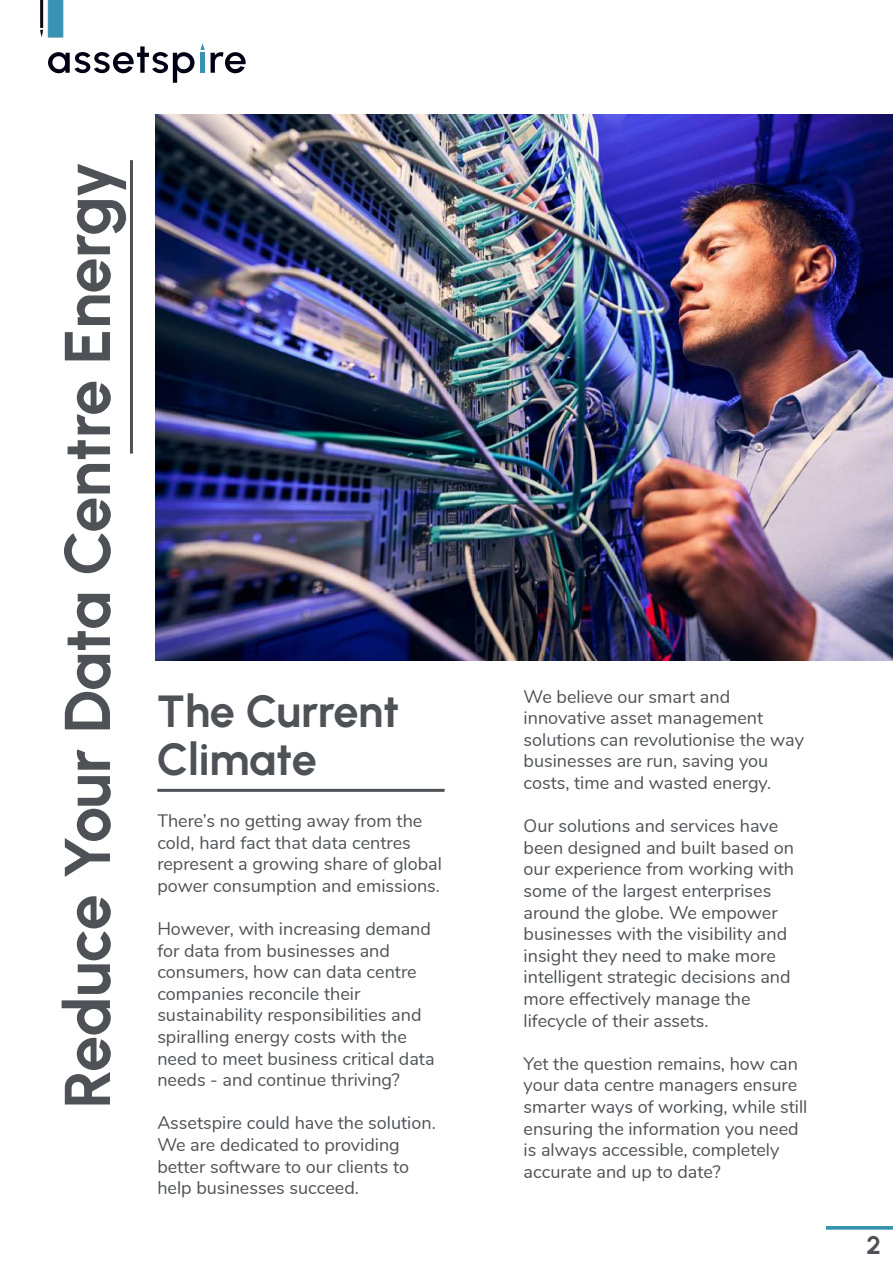
<style>
.page{position:relative;width:893px;height:1263px;background:#fff}
.page>*{position:absolute;margin:0;border:0;box-sizing:border-box;transform-origin:0 0}
.t1{font:64.5px "Urbanist";letter-spacing:-.01em;color:#4e5256}
.t2{font:45px/48px "Urbanist";letter-spacing:-.01em;color:#4e5256}
.t3{font:25.5px "Urbanist";color:#4e5256}
.t4{font:18px/21.6px "Nunito";color:#4e5256}
</style>
<div class="page">
<svg style="left:211px;top:52px;width:35px;height:21px"></svg>
<svg style="left:48px;top:43px;width:157px;height:40px"></svg>
<div style="left:200px;top:53px;width:5px;height:20px;background:#3893b2"></div>
<img style="left:40px;top:0;width:24px;height:38px">
<hr style="left:157px;top:789px;width:288px;height:3px;background:#4e5256">
<img style="left:155px;top:115px;width:737px;height:545px">
<hr style="left:130px;top:160px;width:3px;height:294px;background:#4e5256">
<hr style="left:826px;top:1226px;width:66px;height:3px;background:#3793af">
<h1 class="t1" style="left:45px;top:1108px;width:948px;rotate:-90deg">Reduce Your Data Centre Energy</h1>
<h2 class="t2" style="left:157px;top:686px;width:244px">The Current<br>Climate</h2>
<p class="t4" style="left:157px;top:809px;width:286px">There’s no getting away from the cold, hard fact that data centres represent a growing share of global power consumption and emissions.</p>
<p class="t4" style="left:157px;top:917px;width:279px">However, with increasing demand for data from businesses and consumers, how can data centre companies reconcile their sustainability responsibilities and spiralling energy costs with the need to meet business critical data needs - and continue thriving?</p>
<p class="t4" style="left:157px;top:1111px;width:280px">Assetspire could have the solution.<br>We are dedicated to providing better software to our clients to help businesses succeed.</p>
<p class="t4" style="left:524px;top:684px;width:282px">We believe our smart and innovative asset management solutions can revolutionise the way businesses are run, saving you costs, time and wasted energy.</p>
<p class="t4" style="left:524px;top:814px;width:272px">Our solutions and services have been designed and built based on our experience from working with some of the largest enterprises around the globe. We empower businesses with the visibility and insight they need to make more intelligent strategic decisions and more effectively manage the lifecycle of their assets.</p>
<p class="t4" style="left:524px;top:1052px;width:285px">Yet the question remains, how can your data centre managers ensure smarter ways of working, while still ensuring the information you need is always accessible, completely accurate and up to date?</p>
<h3 class="t3" style="left:866px;top:1228px;width:16px">2</h3>
</div>
